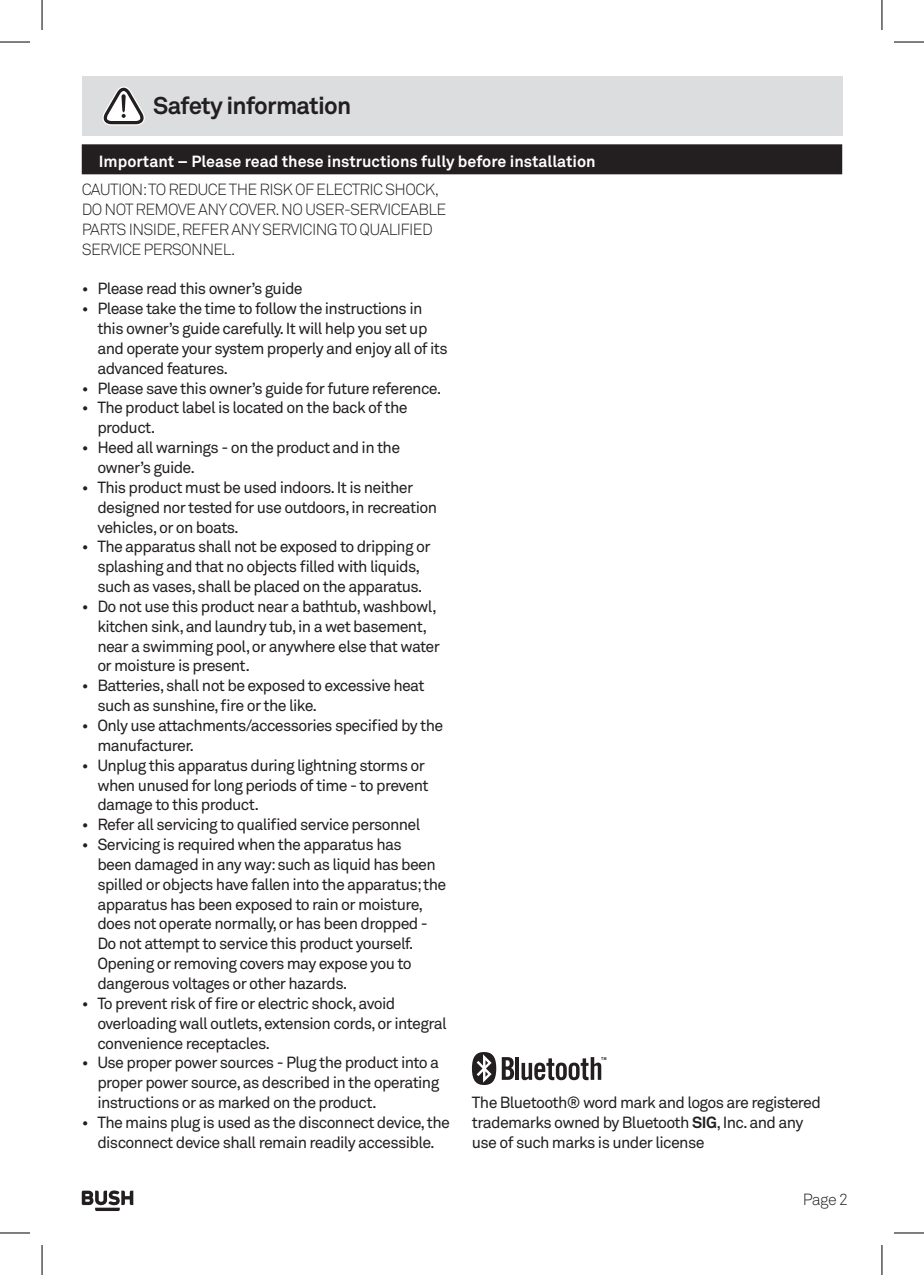
<style>
.page{position:relative;width:924px;height:1275px;background:#fff}
.page>*{position:absolute;margin:0;border:0;box-sizing:border-box;transform-origin:0 0}
.t1{font:700 24px "Akkurat Pro";letter-spacing:-.03em;color:#231f20}
.t2{font:16px/19.8px "Akkurat Pro";letter-spacing:-.04em;color:#231f20}
.t3{font:300 16px/19.8px "Akkurat Pro";letter-spacing:-.04em;color:#231f20}
.t4{font:700 16px "Akkurat Pro";color:#fff}
.s1{font-weight:700}
</style>
<div class="page">
<div style="left:82px;top:76px;width:759px;height:60px;background:#dcdddf"></div>
<svg style="left:82px;top:1190px;width:51px;height:21px"></svg>
<svg style="left:102px;top:86px;width:43px;height:39px"></svg>
<div style="left:82px;top:144px;width:759px;height:30px;background:#231f20"></div>
<hr style="left:515px;top:1057px;width:4px;height:22px;background:#231f20">
<svg style="left:471px;top:1052px;width:43px;height:33px"></svg>
<svg style="left:521px;top:1057px;width:85px;height:23px"></svg>
<hr style="left:0;top:42px;width:30px;height:1px;background:#000">
<hr style="left:893px;top:42px;width:30px;height:1px;background:#000">
<hr style="left:0;top:1232px;width:30px;height:1px;background:#000">
<hr style="left:893px;top:1232px;width:30px;height:1px;background:#000">
<hr style="left:42px;top:0;width:1px;height:30px;background:#000">
<hr style="left:42px;top:1245px;width:1px;height:30px;background:#000">
<hr style="left:881px;top:0;width:1px;height:30px;background:#000">
<hr style="left:881px;top:1245px;width:1px;height:30px;background:#000">
<h1 class="t1" style="left:153px;top:91px;width:199px">Safety information</h1>
<p class="t4" style="left:99px;top:151px;width:498px">Important – Please read these instructions fully before installation</p>
<p class="t3" style="left:82px;top:180px;width:366px">CAUTION:TO REDUCE THE RISK OF ELECTRIC SHOCK, DO NOT REMOVE ANY COVER. NO USER-SERVICEABLE PARTS INSIDE, REFER ANY SERVICING TO QUALIFIED SERVICE PERSONNEL.</p>
<p class="t2" style="left:82px;top:279px;width:222px">• Please read this owner’s guide</p>
<p class="t2" style="left:97px;top:299px;width:352px;text-indent:-16px">• Please take the time to follow the instructions in this owner’s guide carefully. It will help you set up and operate your system properly and enjoy all of its advanced features.</p>
<p class="t2" style="left:82px;top:378px;width:358px">• Please save this owner’s guide for future reference.</p>
<p class="t2" style="left:97px;top:398px;width:312px;text-indent:-16px">• The product label is located on the back of the product.</p>
<p class="t2" style="left:97px;top:438px;width:304px;text-indent:-16px">• Heed all warnings - on the product and in the owner’s guide.</p>
<p class="t2" style="left:97px;top:478px;width:341px;text-indent:-16px">• This product must be used indoors. It is neither designed nor tested for use outdoors, in recreation vehicles, or on boats.</p>
<p class="t2" style="left:82px;top:537px;width:350px;text-align:center">• The apparatus shall not be exposed to dripping or splashing and that no objects filled with liquids, such as vases, shall be placed on the apparatus.</p>
<p class="t2" style="left:97px;top:597px;width:344px;text-indent:-16px">• Do not use this product near a bathtub, washbowl, kitchen sink, and laundry tub, in a wet basement, near a swimming pool, or anywhere else that water or moisture is present.</p>
<p class="t2" style="left:97px;top:676px;width:328px;text-indent:-16px">• Batteries, shall not be exposed to excessive heat such as sunshine, fire or the like.</p>
<p class="t2" style="left:97px;top:716px;width:347px;text-indent:-16px">• Only use attachments/accessories specified by the manufacturer.</p>
<p class="t2" style="left:97px;top:755px;width:333px;text-indent:-16px">• Unplug this apparatus during lightning storms or when unused for long periods of time - to prevent damage to this product.</p>
<p class="t2" style="left:82px;top:815px;width:340px">• Refer all servicing to qualified service personnel</p>
<p class="t2" style="left:97px;top:835px;width:350px;text-indent:-16px">• Servicing is required when the apparatus has<br>been damaged in any way: such as liquid has been spilled or objects have fallen into the apparatus; the apparatus has been exposed to rain or moisture, does not operate normally, or has been dropped - Do not attempt to service this product yourself.<br>Opening or removing covers may expose you to dangerous voltages or other hazards.</p>
<p class="t2" style="left:97px;top:993px;width:351px;text-indent:-16px">• To prevent risk of fire or electric shock, avoid overloading wall outlets, extension cords, or integral convenience receptacles.</p>
<p class="t2" style="left:97px;top:1053px;width:343px;text-align:justify;text-indent:-16px">• Use proper power sources - Plug the product into a proper power source, as described in the operating instructions or as marked on the product.</p>
<p class="t2" style="left:82px;top:1113px;width:369px;text-align:center">• The mains plug is used as the disconnect device, the disconnect device shall remain readily accessible.</p>
<p class="t2" style="left:471px;top:1093px;width:350px">The Bluetooth® word mark and logos are registered trademarks owned by Bluetooth <span class="s1">SIG</span>, Inc. and any use of such marks is under license</p>
<p class="t3" style="left:802px;top:1189px;width:47px">Page 2</p>
</div>
